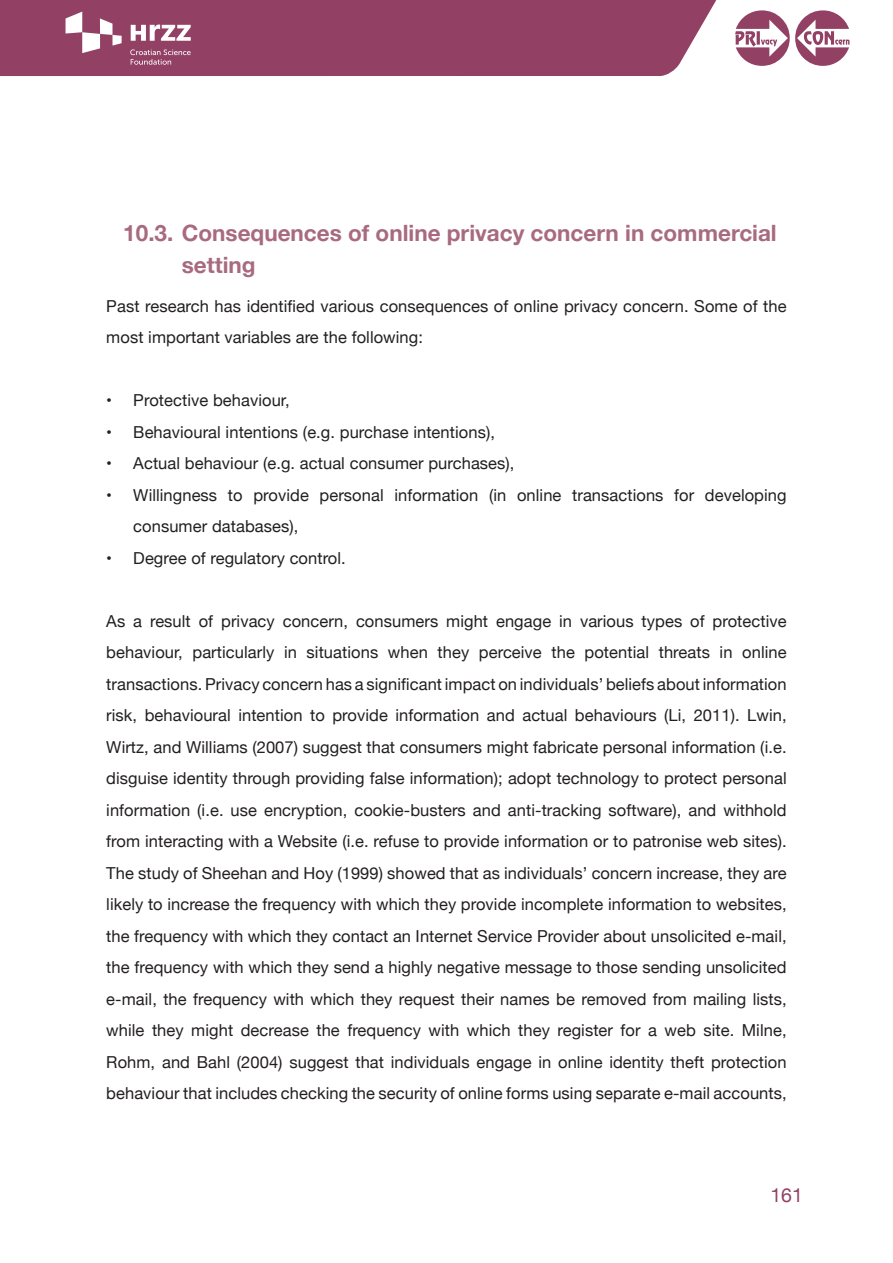
<style>
.page{position:relative;width:893px;height:1263px;background:#fff}
.page>*{position:absolute;margin:0;border:0;box-sizing:border-box;transform-origin:0 0}
.t1{font:700 22.5px/31.5px "Helvetica Neue";color:#a86a80}
.t2{font:19.5px "Helvetica Neue";color:#934065}
.t3{font:16.5px/31.5px "Helvetica Neue";letter-spacing:.005em;color:#231f20}
</style>
<div class="page">
<div style="left:0;top:0;width:717px;height:76px;background:#934065"></div>
<svg style="left:130px;top:49px;width:61px;height:16px"></svg>
<svg style="left:66px;top:12px;width:56px;height:41px"></svg>
<svg style="left:131px;top:25px;width:60px;height:16px"></svg>
<svg style="left:735px;top:10px;width:114px;height:56px"></svg>
<h1 class="t1" style="left:182px;top:218px;width:596px;text-indent:-59px">10.3. Consequences of online privacy concern in commercial setting</h1>
<p class="t3" style="left:106px;top:291px;width:682px">Past research has identified various consequences of online privacy concern. Some of the most important variables are the following:</p>
<p class="t3" style="left:106px;top:386px;width:185px">• Protective behaviour,</p>
<p class="t3" style="left:106px;top:417px;width:390px">• Behavioural intentions (e.g. purchase intentions),</p>
<p class="t3" style="left:106px;top:449px;width:410px">• Actual behaviour (e.g. actual consumer purchases),</p>
<p class="t3" style="left:133px;top:480px;width:655px;text-indent:-27px">• Willingness to provide personal information (in online transactions for developing consumer databases),</p>
<p class="t3" style="left:106px;top:543px;width:241px">• Degree of regulatory control.</p>
<p class="t3" style="left:106px;top:606px;width:682px;text-align:justify">As a result of privacy concern, consumers might engage in various types of protective behaviour, particularly in situations when they perceive the potential threats in online transactions. Privacy concern has a significant impact on individuals’ beliefs about information risk, behavioural intention to provide information and actual behaviours (Li, 2011). Lwin, Wirtz, and Williams (2007) suggest that consumers might fabricate personal information (i.e. disguise identity through providing false information); adopt technology to protect personal information (i.e. use encryption, cookie-busters and anti-tracking software), and withhold from interacting with a Website (i.e. refuse to provide information or to patronise web sites).<br>The study of Sheehan and Hoy (1999) showed that as individuals’ concern increase, they are likely to increase the frequency with which they provide incomplete information to websites, the frequency with which they contact an Internet Service Provider about unsolicited e-mail, the frequency with which they send a highly negative message to those sending unsolicited e-mail, the frequency with which they request their names be removed from mailing lists, while they might decrease the frequency with which they register for a web site. Milne, Rohm, and Bahl (2004) suggest that individuals engage in online identity theft protection behaviour that includes checking the security of online forms using separate e-mail accounts,</p>
<p class="t2" style="left:770px;top:1181px;width:34px">161</p>
</div>
